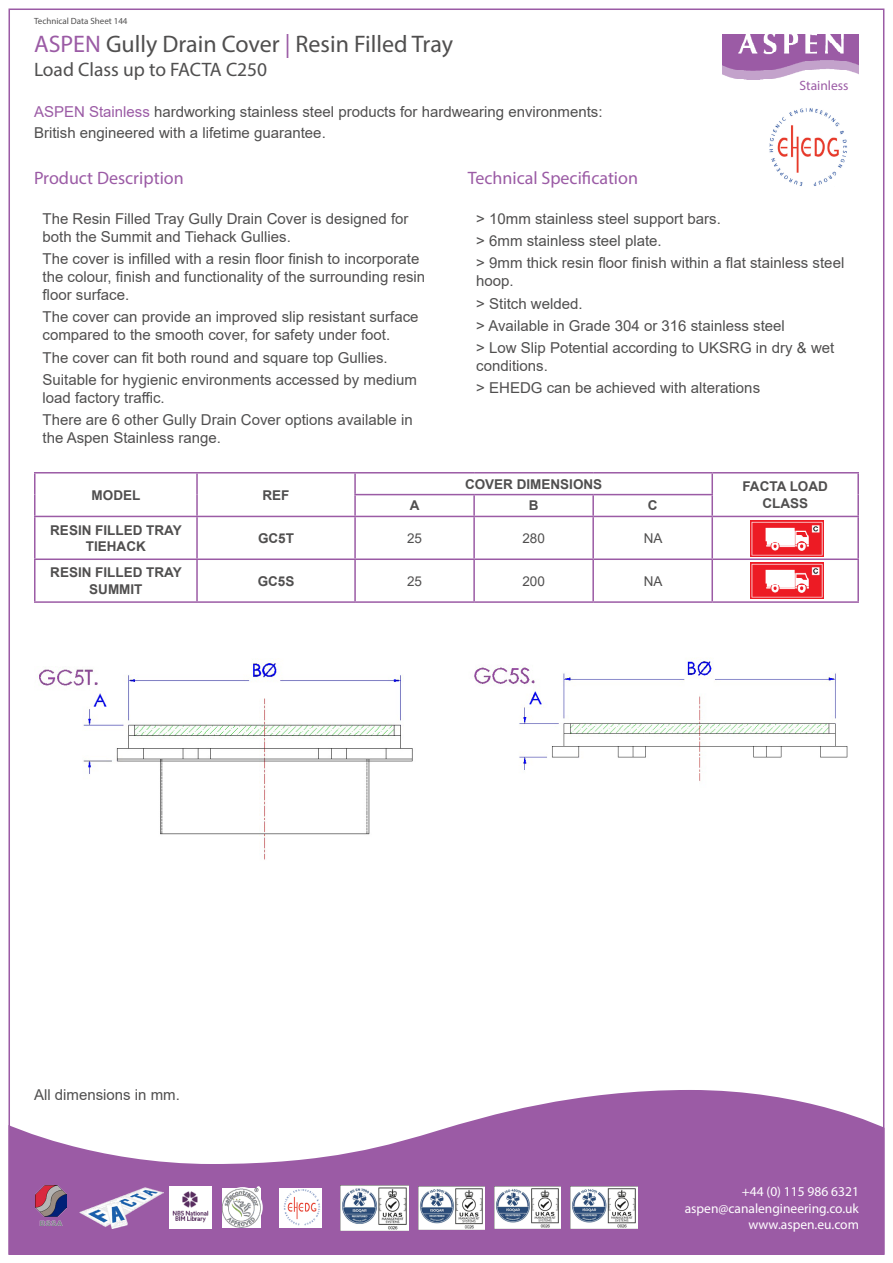
<style>
.page{position:relative;width:893px;height:1263px;background:#fff}
.page>*{position:absolute;margin:0;border:0;box-sizing:border-box;transform-origin:0 0}
.t1{font:24px "Myriad Pro";color:#504f4f}
.t2{font:19.5px "Myriad Pro";color:#504f4f}
.t3{font:18px "Myriad Pro";color:#9b5ba5}
.t4{font:15px/22.2px "Arial";color:#504f4f}
.t5{font:700 13.5px/16.2px "Arial";color:#504f4f;text-align:center}
.t6{font:13.5px/16.2px "Myriad Pro";color:#fff;text-align:right}
.t7{font:13.5px "Arial";color:#504f4f}
.t8{font:13.5px "Myriad Pro";color:#9b5ba5}
.t9{font:9px "Myriad Pro";color:#504f4f}
.s1{color:#9b5ba5}
</style>
<div class="page">
<svg style="left:9px;top:1090px;width:875px;height:164px;fill:#9b5ba5"></svg>
<img style="left:723px;top:34px;width:136px;height:46px">
<img style="left:769px;top:108px;width:78px;height:78px">
<svg style="left:222px;top:1187px;width:41px;height:40px"></svg>
<img style="left:222px;top:1188px;width:39px;height:39px">
<img style="left:80px;top:1187px;width:83px;height:42px">
<img style="left:35px;top:1185px;width:32px;height:41px">
<img style="left:340px;top:1186px;width:68px;height:44px">
<img style="left:418px;top:1186px;width:67px;height:43px">
<img style="left:494px;top:1186px;width:67px;height:43px">
<img style="left:571px;top:1186px;width:66px;height:43px">
<img style="left:169px;top:1187px;width:43px;height:42px">
<img style="left:279px;top:1188px;width:42px;height:40px">
<img style="left:474px;top:658px;width:374px;height:123px">
<img style="left:39px;top:662px;width:374px;height:198px">
<hr style="left:34px;top:472px;width:163px;height:1px;background:#9b5ba5">
<hr style="left:34px;top:473px;width:2px;height:22px;background:#9b5ba5">
<hr style="left:197px;top:472px;width:158px;height:1px;background:#9b5ba5">
<hr style="left:196px;top:473px;width:2px;height:22px;background:#9b5ba5">
<hr style="left:34px;top:495px;width:2px;height:21px;background:#9b5ba5">
<hr style="left:196px;top:495px;width:2px;height:21px;background:#9b5ba5">
<hr style="left:34px;top:516px;width:163px;height:1px;background:#9b5ba5">
<hr style="left:197px;top:516px;width:158px;height:1px;background:#9b5ba5">
<hr style="left:355px;top:472px;width:119px;height:1px;background:#9b5ba5">
<hr style="left:354px;top:473px;width:2px;height:21px;background:#9b5ba5">
<hr style="left:474px;top:472px;width:119px;height:1px;background:#9b5ba5">
<hr style="left:593px;top:472px;width:119px;height:1px;background:#9b5ba5">
<hr style="left:712px;top:472px;width:147px;height:1px;background:#9b5ba5">
<hr style="left:711px;top:473px;width:2px;height:21px;background:#9b5ba5">
<hr style="left:857px;top:473px;width:2px;height:22px;background:#9b5ba5">
<hr style="left:711px;top:495px;width:2px;height:21px;background:#9b5ba5">
<hr style="left:857px;top:495px;width:2px;height:21px;background:#9b5ba5">
<hr style="left:712px;top:516px;width:147px;height:1px;background:#9b5ba5">
<hr style="left:354px;top:494px;width:120px;height:1px;background:#9b5ba5">
<hr style="left:354px;top:495px;width:2px;height:21px;background:#9b5ba5">
<hr style="left:474px;top:494px;width:119px;height:1px;background:#9b5ba5">
<hr style="left:473px;top:495px;width:2px;height:21px;background:#9b5ba5">
<hr style="left:593px;top:494px;width:120px;height:1px;background:#9b5ba5">
<hr style="left:592px;top:495px;width:2px;height:21px;background:#9b5ba5">
<hr style="left:355px;top:516px;width:119px;height:1px;background:#9b5ba5">
<hr style="left:474px;top:516px;width:119px;height:1px;background:#9b5ba5">
<hr style="left:593px;top:516px;width:119px;height:1px;background:#9b5ba5">
<hr style="left:34px;top:517px;width:2px;height:41px;background:#9b5ba5">
<hr style="left:196px;top:517px;width:2px;height:41px;background:#9b5ba5">
<hr style="left:354px;top:517px;width:2px;height:41px;background:#9b5ba5">
<hr style="left:473px;top:517px;width:2px;height:41px;background:#9b5ba5">
<hr style="left:592px;top:517px;width:2px;height:41px;background:#9b5ba5">
<hr style="left:711px;top:517px;width:2px;height:41px;background:#9b5ba5">
<hr style="left:857px;top:517px;width:2px;height:41px;background:#9b5ba5">
<hr style="left:34px;top:558px;width:163px;height:2px;background:#9b5ba5">
<hr style="left:34px;top:560px;width:2px;height:41px;background:#9b5ba5">
<hr style="left:197px;top:558px;width:158px;height:2px;background:#9b5ba5">
<hr style="left:196px;top:560px;width:2px;height:41px;background:#9b5ba5">
<hr style="left:355px;top:558px;width:119px;height:2px;background:#9b5ba5">
<hr style="left:354px;top:560px;width:2px;height:41px;background:#9b5ba5">
<hr style="left:474px;top:558px;width:119px;height:2px;background:#9b5ba5">
<hr style="left:473px;top:560px;width:2px;height:41px;background:#9b5ba5">
<hr style="left:593px;top:558px;width:119px;height:2px;background:#9b5ba5">
<hr style="left:592px;top:560px;width:2px;height:41px;background:#9b5ba5">
<hr style="left:712px;top:558px;width:147px;height:2px;background:#9b5ba5">
<hr style="left:711px;top:560px;width:2px;height:41px;background:#9b5ba5">
<hr style="left:857px;top:560px;width:2px;height:41px;background:#9b5ba5">
<hr style="left:34px;top:601px;width:163px;height:2px;background:#9b5ba5">
<hr style="left:197px;top:601px;width:158px;height:2px;background:#9b5ba5">
<hr style="left:355px;top:601px;width:119px;height:2px;background:#9b5ba5">
<hr style="left:474px;top:601px;width:119px;height:2px;background:#9b5ba5">
<hr style="left:593px;top:601px;width:119px;height:2px;background:#9b5ba5">
<hr style="left:712px;top:601px;width:147px;height:2px;background:#9b5ba5">
<img style="left:751px;top:520px;width:72px;height:37px">
<img style="left:751px;top:563px;width:72px;height:36px">
<p class="t9" style="left:34px;top:15px;width:95px">Technical Data Sheet 144</p>
<h1 class="t1" style="left:34px;top:29px;width:420px"><span class="s1">ASPEN</span> Gully Drain Cover <span class="s1">|</span> Resin Filled Tray</h1>
<h2 class="t2" style="left:34px;top:57px;width:235px">Load Class up to FACTA C250</h2>
<p class="t4" style="left:34px;top:101px;width:570px;line-height:21px"><span class="s1">ASPEN Stainless</span> hardworking stainless steel products for hardwearing environments:<br>British engineered with a lifetime guarantee.</p>
<p class="t8" style="left:800px;top:77px;width:50px">Stainless</p>
<p class="t3" style="left:34px;top:166px;width:151px">Product Description</p>
<p class="t4" style="left:43px;top:210px;width:367px;line-height:18px">The Resin Filled Tray Gully Drain Cover is designed for both the Summit and Tiehack Gullies.</p>
<p class="t4" style="left:43px;top:250px;width:384px;line-height:18px">The cover is infilled with a resin floor finish to incorporate the colour, finish and functionality of the surrounding resin floor surface.</p>
<p class="t4" style="left:43px;top:308px;width:377px;line-height:18px">The cover can provide an improved slip resistant surface compared to the smooth cover, for safety under foot.</p>
<p class="t4" style="left:43px;top:346px;width:376px">The cover can fit both round and square top Gullies.<br>Suitable for hygienic environments accessed by medium</p>
<p class="t4" style="left:43px;top:386px;width:372px">load factory traffic.<br>There are 6 other Gully Drain Cover options available in</p>
<p class="t4" style="left:43px;top:427px;width:180px">the Aspen Stainless range.</p>
<p class="t3" style="left:468px;top:166px;width:172px">Technical Specification</p>
<p class="t4" style="left:476px;top:207px;width:370px">&gt; 10mm stainless steel support bars.<br>&gt; 6mm stainless steel plate.<br>&gt; 9mm thick resin floor finish within a flat stainless steel</p>
<p class="t4" style="left:476px;top:270px;width:360px">hoop.<br>&gt; Stitch welded.<br>&gt; Available in Grade 304 or 316 stainless steel<br>&gt; Low Slip Potential according to UKSRG in dry &amp; wet</p>
<p class="t4" style="left:476px;top:355px;width:285px">conditions.<br>&gt; EHEDG can be achieved with alterations</p>
<p class="t5" style="left:92px;top:487px;width:50px">MODEL</p>
<p class="t5" style="left:263px;top:487px;width:28px">REF</p>
<p class="t5" style="left:465px;top:476px;width:139px">COVER DIMENSIONS</p>
<p class="t5" style="left:742px;top:479px;width:87px">FACTA LOAD</p>
<p class="t5" style="left:410px;top:498px;width:11px">A</p>
<p class="t5" style="left:529px;top:498px;width:11px">B</p>
<p class="t5" style="left:648px;top:498px;width:11px">C</p>
<p class="t5" style="left:762px;top:495px;width:47px">CLASS</p>
<p class="t5" style="left:50px;top:522px;width:133px">RESIN FILLED TRAY<br>TIEHACK</p>
<p class="t5" style="left:258px;top:530px;width:38px">GC5T</p>
<p class="t7" style="left:407px;top:529px;width:17px">25</p>
<p class="t7" style="left:522px;top:529px;width:24px">280</p>
<p class="t7" style="left:644px;top:529px;width:20px">NA</p>
<p class="t5" style="left:50px;top:565px;width:133px">RESIN FILLED TRAY<br>SUMMIT</p>
<p class="t5" style="left:258px;top:573px;width:38px">GC5S</p>
<p class="t7" style="left:407px;top:571px;width:17px">25</p>
<p class="t7" style="left:522px;top:571px;width:24px">200</p>
<p class="t7" style="left:644px;top:571px;width:20px">NA</p>
<p class="t4" style="left:34px;top:1083px;width:147px">All dimensions in mm.</p>
<p class="t6" style="left:685px;top:1183px;width:176px">+44 (0) 115 986 6321 aspen@canalengineering.co.uk www.aspen.eu.com</p>
</div>
